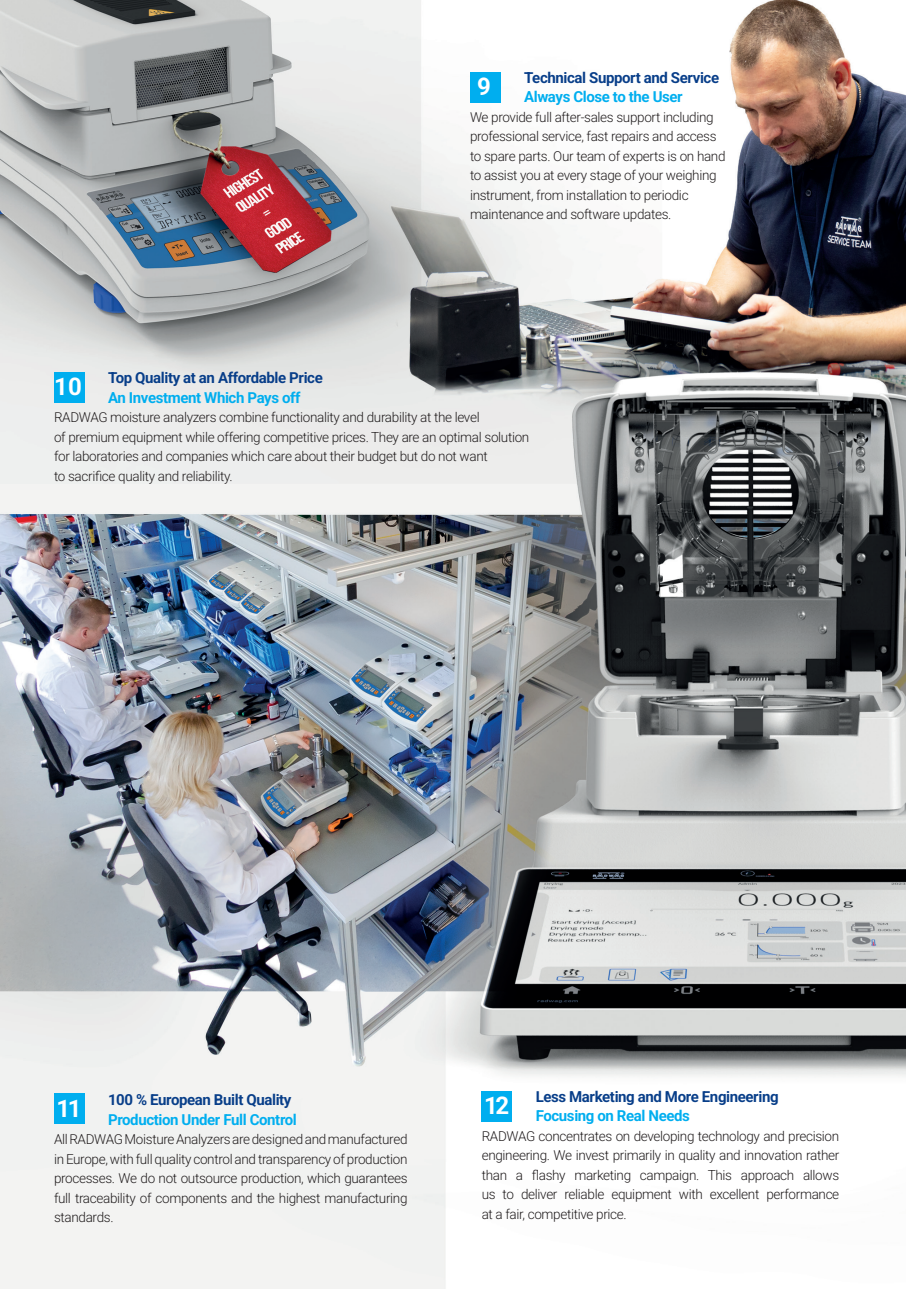
<style>
.page{position:relative;width:906px;height:1289px;background:#fff}
.page>*{position:absolute;margin:0;border:0;box-sizing:border-box;transform-origin:0 0}
.t1{font:700 24px "Roboto";color:#fff}
.t2{font:700 15px "Roboto";letter-spacing:-.025em;color:#083e89}
.t3{font:700 15px "Roboto";letter-spacing:-.025em;color:#00aeef}
.t4{font:300 13.5px/19.5px "Roboto";letter-spacing:-.025em;color:#231f20}
</style>
<div class="page">
<img style="left:0;top:0;width:906px;height:1288px">
<div style="left:54px;top:372px;width:30px;height:30px;background:#00aeef"></div>
<div style="left:54px;top:1093px;width:30px;height:30px;background:#00aeef"></div>
<div style="left:470px;top:72px;width:30px;height:30px;background:#00aeef"></div>
<div style="left:482px;top:1091px;width:30px;height:30px;background:#00aeef"></div>
<p class="t2" style="left:524px;top:67px;width:197px">Technical Support and Service</p>
<p class="t3" style="left:524px;top:86px;width:160px">Always Close to the User</p>
<p class="t4" style="left:470px;top:106px;width:257px">We provide full after-sales support including professional service, fast repairs and access to spare parts. Our team of experts is on hand to assist you at every stage of your weighing instrument, from installation to periodic maintenance and software updates.</p>
<h1 class="t1" style="left:477px;top:70px;width:15px">9</h1>
<p class="t2" style="left:108px;top:367px;width:216px">Top Quality at an Affordable Price</p>
<p class="t3" style="left:108px;top:387px;width:194px">An Investment Which Pays off</p>
<p class="t4" style="left:54px;top:407px;width:477px">RADWAG moisture analyzers combine functionality and durability at the level<br>of premium equipment while offering competitive prices. They are an optimal solution for laboratories and companies which care about their budget but do not want<br>to sacrifice quality and reliability.</p>
<h1 class="t1" style="left:54px;top:370px;width:29px">10</h1>
<p class="t2" style="left:536px;top:1086px;width:244px">Less Marketing and More Engineering</p>
<p class="t3" style="left:536px;top:1105px;width:156px">Focusing on Real Needs</p>
<p class="t4" style="left:482px;top:1125px;width:359px;text-align:justify">RADWAG concentrates on developing technology and precision engineering. We invest primarily in quality and innovation rather than a flashy marketing campaign. This approach allows us to deliver reliable equipment with excellent performance at a fair, competitive price.</p>
<p class="t2" style="left:108px;top:1089px;width:185px">100 % European Built Quality</p>
<p class="t3" style="left:108px;top:1108px;width:190px">Production Under Full Control</p>
<p class="t4" style="left:54px;top:1129px;width:355px;text-align:justify">All RADWAG Moisture Analyzers are designed and manufactured in Europe, with full quality control and transparency of production processes. We do not outsource production, which guarantees full traceability of components and the highest manufacturing standards.</p>
<h1 class="t1" style="left:57px;top:1092px;width:27px">11</h1>
<h1 class="t1" style="left:484px;top:1088px;width:27px">12</h1>
</div>
